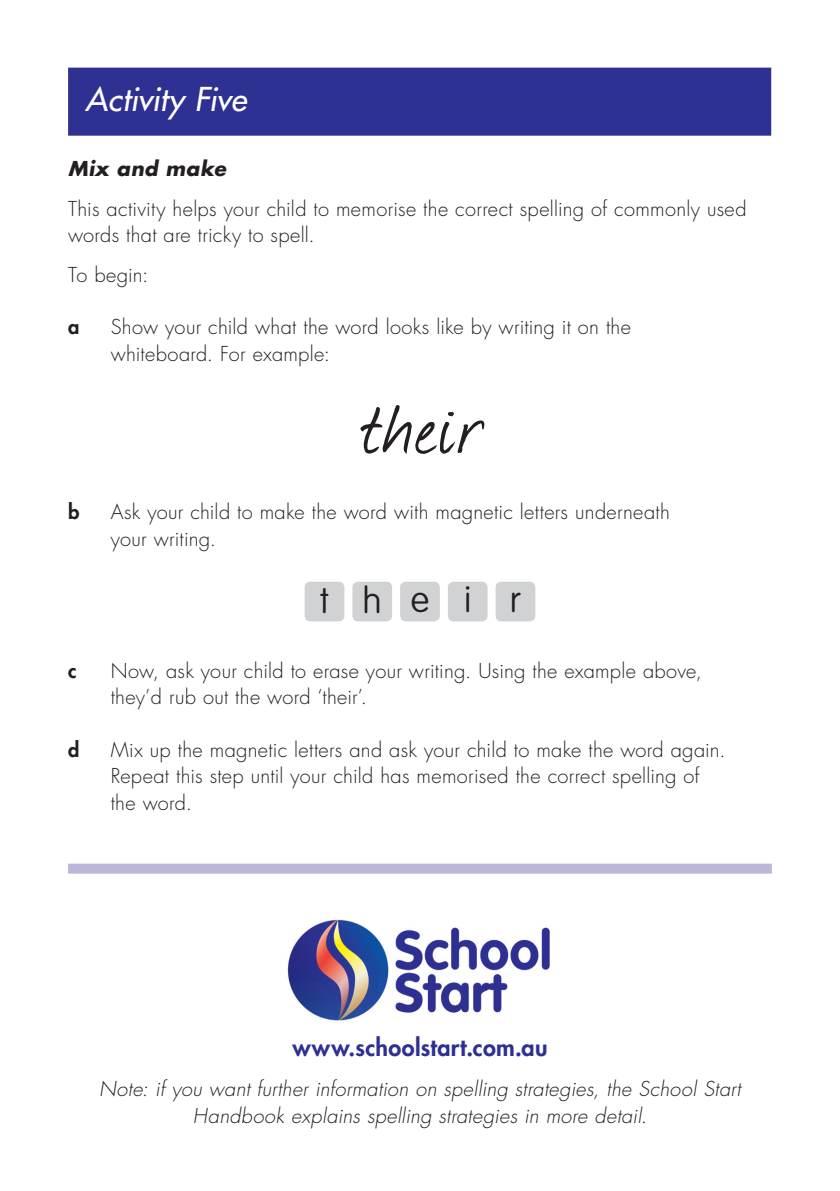
<style>
.page{position:relative;width:840px;height:1191px;background:#fff}
.page>*{position:absolute;margin:0;border:0;box-sizing:border-box;transform-origin:0 0}
.Block{font:100 36px "VAG Rounded Std";color:#231f20}
.t1{font:italic 500 32px "Futura Std";color:#fff}
.Main_Text_Dot_Number{font:800 23.4px "Futura Std";letter-spacing:.015em;color:#2e3092}
.Main_Text_Dot_Number-2{font:300 20px/26.4px "Futura Std";letter-spacing:.015em;color:#231f20}
.Main_Text{font:italic 300 20px/26.4px "Futura Std";letter-spacing:.015em;color:#231f20;text-align:center}
.Main_Text-2{font:300 20px/26.4px "Futura Std";letter-spacing:.015em;color:#231f20}
.Introduction_Para{font:italic 700 20px "Futura Std";letter-spacing:.025em;color:#231f20}
.Main_Text_Dot_Number-3{font:800 20px "Futura Std";color:#231f20}
</style>
<div class="page">
<div style="left:68px;top:68px;width:702px;height:68px;background:#2e3092"></div>
<svg style="left:360px;top:405px;width:124px;height:49px"></svg>
<div style="left:352px;top:581px;width:40px;height:40px;background:#d1d2d4;border-radius:6px"></div>
<div style="left:400px;top:581px;width:39px;height:40px;background:#d1d2d4;border-radius:6px"></div>
<div style="left:447px;top:581px;width:40px;height:40px;background:#d1d2d4;border-radius:6px"></div>
<div style="left:495px;top:581px;width:40px;height:40px;background:#d1d2d4;border-radius:6px"></div>
<div style="left:304px;top:581px;width:40px;height:40px;background:#d1d2d4;border-radius:6px"></div>
<img style="left:287px;top:919px;width:263px;height:102px">
<div style="left:68px;top:863px;width:703px;height:10px;background:#bbb7da"></div>
<p class="t1" style="left:85px;top:79px;width:163px">Activity Five</p>
<p class="Introduction_Para" style="left:68px;top:155px;width:159px">Mix and make</p>
<p class="Main_Text-2" style="left:68px;top:196px;width:679px">This activity helps your child to memorise the correct spelling of commonly used words that are tricky to spell.</p>
<p class="Main_Text-2" style="left:68px;top:262px;width:82px">To begin:</p>
<p class="Main_Text_Dot_Number-3" style="left:68px;top:314px;width:13px">a</p>
<p class="Main_Text_Dot_Number-2" style="left:111px;top:314px;width:521px">Show your child what the word looks like by writing it on the whiteboard. For example:</p>
<p class="Main_Text_Dot_Number-3" style="left:68px;top:499px;width:13px">b</p>
<p class="Main_Text_Dot_Number-2" style="left:111px;top:499px;width:560px">Ask your child to make the word with magnetic letters underneath your writing.</p>
<p class="Block" style="left:320px;top:579px;width:10px">t</p>
<p class="Block" style="left:362px;top:579px;width:21px">h</p>
<p class="Block" style="left:410px;top:578px;width:20px">e</p>
<p class="Block" style="left:464px;top:578px;width:9px">i</p>
<p class="Block" style="left:509px;top:578px;width:13px">r</p>
<p class="Main_Text_Dot_Number-3" style="left:68px;top:658px;width:10px">c</p>
<p class="Main_Text_Dot_Number-2" style="left:111px;top:658px;width:592px">Now, ask your child to erase your writing. Using the example above, they’d rub out the word ‘their’.</p>
<p class="Main_Text_Dot_Number-3" style="left:68px;top:737px;width:13px">d</p>
<p class="Main_Text_Dot_Number-2" style="left:111px;top:737px;width:616px">Mix up the magnetic letters and ask your child to make the word again.<br>Repeat this step until your child has memorised the correct spelling of the word.</p>
<p class="Main_Text_Dot_Number" style="left:292px;top:1032px;width:256px">www.schoolstart.com.au</p>
<p class="Main_Text" style="left:99px;top:1076px;width:642px">Note: if you want further information on spelling strategies, the School Start<br>Handbook explains spelling strategies in more detail.</p>
</div>
